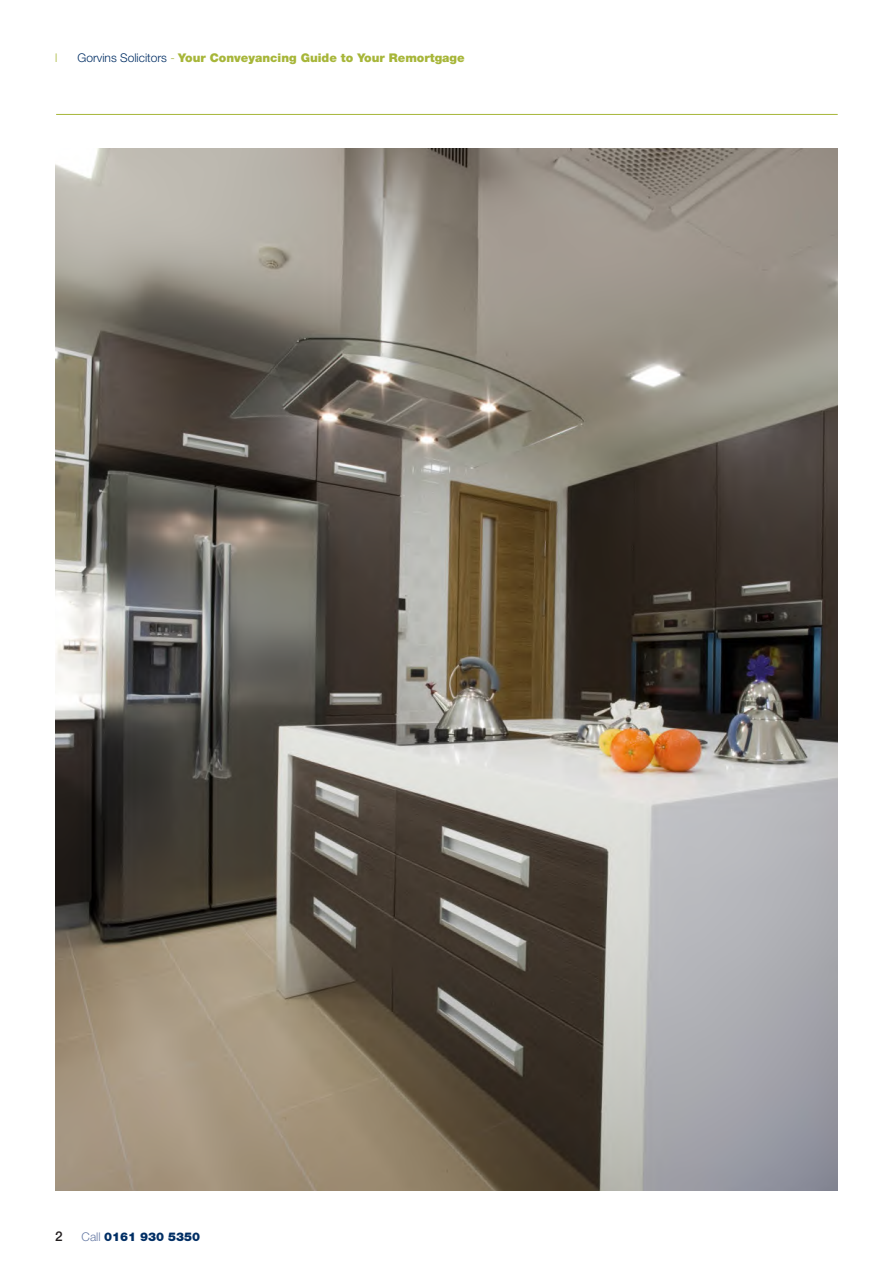
<style>
.page{position:relative;width:893px;height:1263px;background:#fff}
.page>*{position:absolute;margin:0;border:0;box-sizing:border-box;transform-origin:0 0}
.t1{font:500 13.5px "Helvetica Neue";color:#231f20}
.t2{font:900 12px "Helvetica Neue";color:#a7b639}
.t3{font:900 12px "Helvetica Neue";color:#002e64}
.t4{font:300 12px "Helvetica Neue";color:#a7b639}
.s1{font-weight:300;color:#002e64}
.s2{font-weight:300}
.s3{font-weight:300;color:#667aa4}
</style>
<div class="page">
<hr style="left:56px;top:114px;width:782px;height:1px;background:#a7b639">
<img style="left:55px;top:149px;width:783px;height:1042px">
<p class="t4" style="left:55px;top:50px;width:4px">l</p>
<p class="t2" style="left:78px;top:50px;width:389px"><span class="s1">Gorvins Solicitors</span> <span class="s2">-</span> Your Conveyancing Guide to Your Remortgage</p>
<p class="t1" style="left:55px;top:1228px;width:9px">2</p>
<p class="t3" style="left:82px;top:1229px;width:120px"><span class="s3">Call</span> 0161 930 5350</p>
</div>
